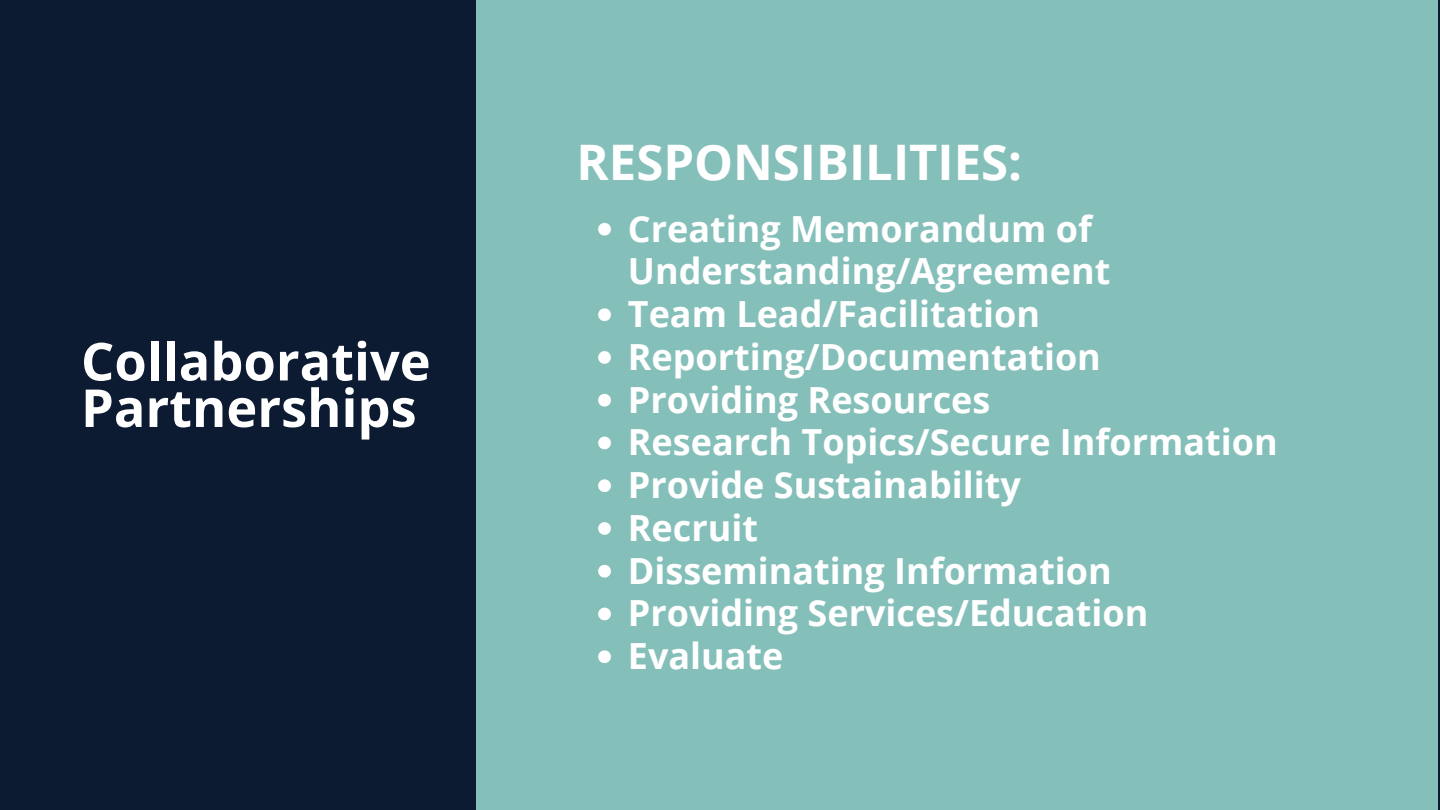
<style>
.page{position:relative;width:1440px;height:810px;background:#0c1b31}
.page>*{position:absolute;margin:0;border:0;box-sizing:border-box;transform-origin:0 0}
.t1{font:700 52.4px/46.5px "Open Sans";color:#fff}
.t2{font:700 49px "Open Sans";color:#fff}
.t3{font:700 36px/42.8px "Open Sans";color:#fff}
</style>
<div class="page">
<div style="left:476px;top:0;width:962px;height:810px;background:#84bfb9"></div>
<svg style="left:598px;top:223px;width:13px;height:13px"></svg>
<svg style="left:598px;top:308px;width:13px;height:13px"></svg>
<svg style="left:598px;top:351px;width:13px;height:13px"></svg>
<svg style="left:598px;top:394px;width:13px;height:13px"></svg>
<svg style="left:598px;top:437px;width:13px;height:12px"></svg>
<svg style="left:598px;top:479px;width:13px;height:13px"></svg>
<svg style="left:598px;top:522px;width:13px;height:13px"></svg>
<svg style="left:598px;top:565px;width:13px;height:13px"></svg>
<svg style="left:598px;top:608px;width:13px;height:12px"></svg>
<svg style="left:598px;top:650px;width:13px;height:13px"></svg>
<h2 class="t1" style="left:81px;top:337px;width:351px">Collaborative<br>Partnerships</h2>
<h1 class="t2" style="left:577px;top:128px;width:447px">RESPONSIBILITIES:</h1>
<p class="t3" style="left:628px;top:206px;width:484px">Creating Memorandum of<br>Understanding/Agreement</p>
<p class="t3" style="left:628px;top:292px;width:414px">Team Lead/Facilitation</p>
<p class="t3" style="left:628px;top:334px;width:475px">Reporting/Documentation</p>
<p class="t3" style="left:628px;top:377px;width:364px">Providing Resources</p>
<p class="t3" style="left:628px;top:420px;width:651px">Research Topics/Secure Information</p>
<p class="t3" style="left:628px;top:463px;width:394px">Provide Sustainability</p>
<p class="t3" style="left:628px;top:505px;width:132px">Recruit</p>
<p class="t3" style="left:628px;top:548px;width:486px">Disseminating Information</p>
<p class="t3" style="left:628px;top:591px;width:522px">Providing Services/Education</p>
<p class="t3" style="left:628px;top:634px;width:157px">Evaluate</p>
</div>
